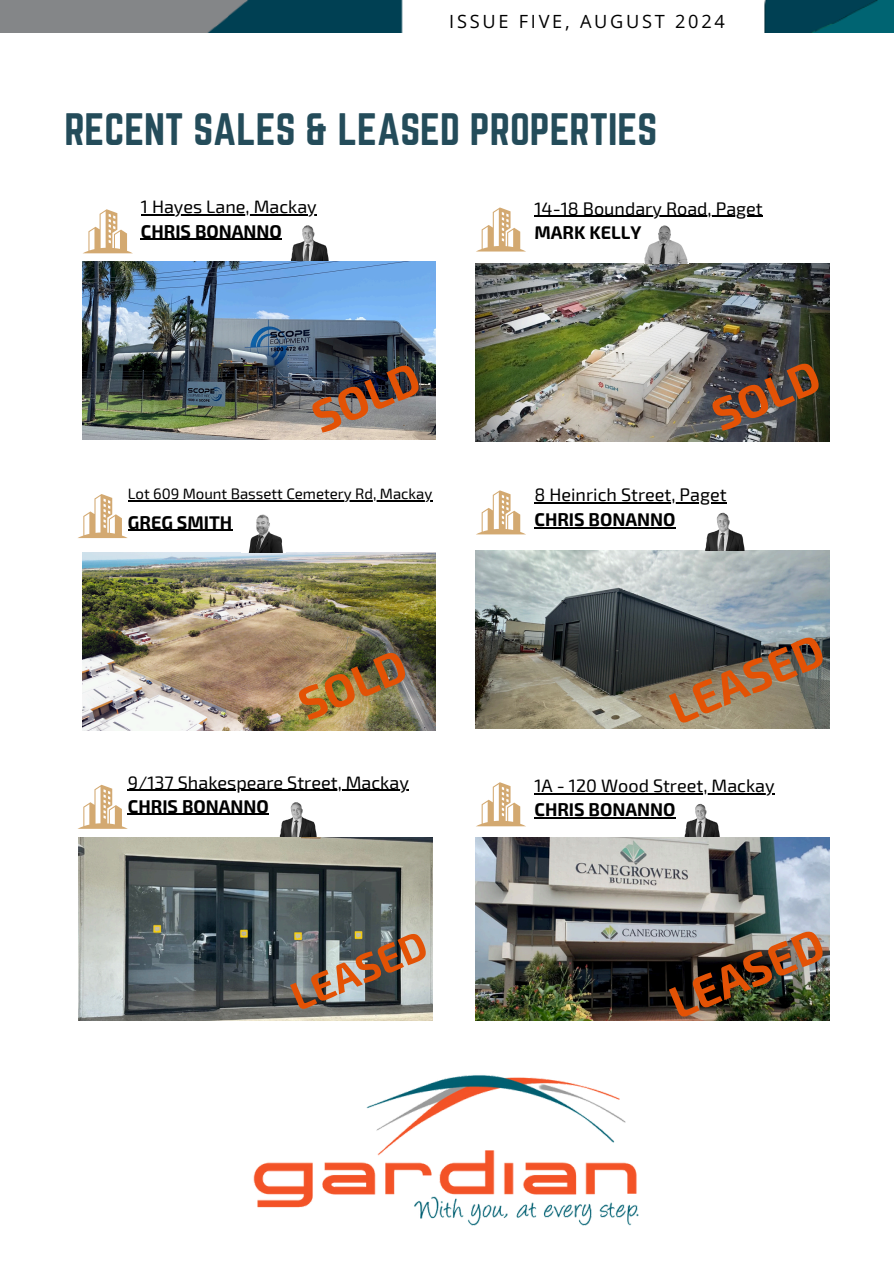
<style>
.page{position:relative;width:894px;height:1264px;background:#fff}
.page>*{position:absolute;margin:0;border:0;box-sizing:border-box;transform-origin:0 0}
.t1{font:700 45.15px "Exo 2";color:#e35205}
.t2{font:700 39.9px "Exo 2";color:#e35205}
.t3{font:39.75px "Norwester";color:#244c5a}
.t4{font:18.15px "Open Sans";letter-spacing:.15em;color:#000}
.t5{font:18px "Exo 2";color:#000}
.t6{font:700 18px "Exo 2";color:#000}
.t7{font:15px "Exo 2";color:#000}
</style>
<div class="page">
<img style="left:0;top:1px;width:893px;height:31px">
<img style="left:82px;top:552px;width:353px;height:178px">
<img style="left:475px;top:550px;width:354px;height:178px">
<img style="left:475px;top:837px;width:354px;height:183px">
<img style="left:253px;top:1075px;width:386px;height:151px">
<img style="left:475px;top:264px;width:354px;height:178px">
<hr style="left:534px;top:793px;width:240px;height:1px;background:#000">
<hr style="left:534px;top:817px;width:141px;height:1px;background:#000">
<hr style="left:534px;top:527px;width:141px;height:1px;background:#000">
<img style="left:705px;top:512px;width:39px;height:38px">
<img style="left:684px;top:803px;width:36px;height:34px">
<img style="left:79px;top:837px;width:353px;height:183px">
<hr style="left:128px;top:813px;width:141px;height:1px;background:#000">
<img style="left:279px;top:802px;width:38px;height:34px">
<img style="left:644px;top:225px;width:44px;height:38px">
<img style="left:82px;top:262px;width:353px;height:178px">
<img style="left:290px;top:225px;width:39px;height:36px">
<img style="left:241px;top:514px;width:44px;height:39px">
<hr style="left:128px;top:530px;width:104px;height:1px;background:#000">
<hr style="left:534px;top:216px;width:228px;height:1px;background:#000">
<hr style="left:128px;top:500px;width:304px;height:1px;background:#000">
<hr style="left:534px;top:502px;width:192px;height:1px;background:#000">
<hr style="left:128px;top:789px;width:281px;height:1px;background:#000">
<hr style="left:141px;top:214px;width:176px;height:1px;background:#000">
<hr style="left:141px;top:239px;width:141px;height:1px;background:#000">
<svg style="left:477px;top:207px;width:48px;height:44px"></svg>
<svg style="left:83px;top:209px;width:49px;height:44px"></svg>
<svg style="left:477px;top:490px;width:48px;height:44px"></svg>
<svg style="left:78px;top:494px;width:50px;height:44px"></svg>
<svg style="left:79px;top:784px;width:49px;height:44px"></svg>
<svg style="left:476px;top:782px;width:49px;height:44px"></svg>
<p class="t4" style="left:449px;top:9px;width:277px">ISSUE FIVE, AUGUST 2024</p>
<h4 class="t3" style="left:64px;top:105px;width:594px">RECENT SALES &amp; LEASED PROPERTIES</h4>
<p class="t5" style="left:141px;top:195px;width:177px">1 Hayes Lane, Mackay</p>
<h4 class="t5" style="left:534px;top:197px;width:230px">14-18 Boundary Road, Paget</h4>
<p class="t6" style="left:141px;top:219px;width:142px">CHRIS BONANNO</p>
<p class="t6" style="left:534px;top:221px;width:108px">MARK KELLY</p>
<p class="t1" style="left:303px;top:392px;width:114px;rotate:-23deg">SOLD</p>
<h1 class="t1" style="left:702px;top:390px;width:114px;rotate:-23deg">SOLD</h1>
<p class="t7" style="left:128px;top:484px;width:306px">Lot 609 Mount Bassett Cemetery Rd, Mackay</p>
<p class="t5" style="left:534px;top:483px;width:194px">8 Heinrich Street, Paget</p>
<p class="t6" style="left:128px;top:510px;width:106px">GREG SMITH</p>
<h4 class="t1" style="left:289px;top:679px;width:114px;rotate:-23deg">SOLD</h4>
<h6 class="t5" style="left:128px;top:770px;width:282px">9/137 Shakespeare Street, Mackay</h6>
<h1 class="t6" style="left:128px;top:794px;width:142px">CHRIS BONANNO</h1>
<p class="t2" style="left:282px;top:974px;width:145px;rotate:-23deg">LEASED</p>
<h4 class="t6" style="left:534px;top:507px;width:142px">CHRIS BONANNO</h4>
<h1 class="t1" style="left:660px;top:683px;width:164px;rotate:-23deg">LEASED</h1>
<p class="t5" style="left:534px;top:774px;width:241px">1A - 120 Wood Street, Mackay</p>
<p class="t6" style="left:534px;top:798px;width:142px">CHRIS BONANNO</p>
<h6 class="t1" style="left:660px;top:977px;width:164px;rotate:-23deg">LEASED</h6>
</div>
